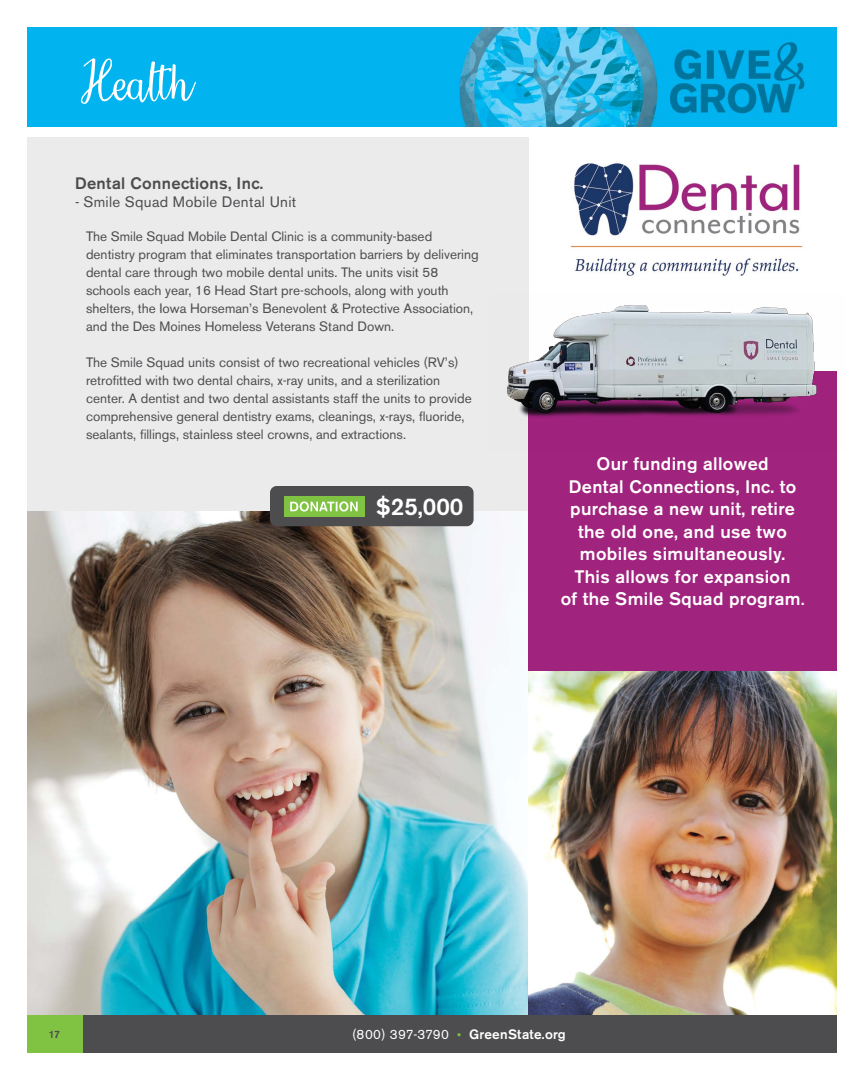
<style>
.page{position:relative;width:864px;height:1080px;background:#fff}
.page>*{position:absolute;margin:0;border:0;box-sizing:border-box;transform-origin:0 0}
.t1{font:500 24px "Akzidenz Grotesk BE";color:#fff}
.t2{font:500 18px/22.5px "Akzidenz Grotesk BE";letter-spacing:.02em;color:#fff;text-align:center}
.t3{font:500 16.5px "Akzidenz Grotesk BE";letter-spacing:.02em;color:#4d4d4f}
.t4{font:15px "Akzidenz Grotesk BE";letter-spacing:.02em;color:#4d4d4f}
.t5{font:13.5px/18px "Akzidenz Grotesk BE";color:#4d4d4f}
.t6{font:500 13.5px "Akzidenz Grotesk BE";letter-spacing:.02em;color:#fff}
.t7{font:500 10.5px "Akzidenz Grotesk BE";color:#4d4d4f}
.s1{font-size:16.5px}
.s2{font-weight:400}
.s3{font-weight:400;font-size:12px;color:#80c342}
</style>
<div class="page">
<div style="left:27px;top:127px;width:501px;height:428px;background:#ebebec"></div>
<img style="left:27px;top:511px;width:501px;height:504px">
<img style="left:528px;top:671px;width:309px;height:344px">
<div style="left:528px;top:372px;width:309px;height:299px;background:#a0237e"></div>
<img style="left:27px;top:27px;width:810px;height:100px">
<svg style="left:81px;top:58px;width:115px;height:46px"></svg>
<img style="left:570px;top:163px;width:233px;height:113px">
<img style="left:507px;top:295px;width:330px;height:122px">
<div style="left:27px;top:127px;width:810px;height:10px;background:#fff"></div>
<div style="left:270px;top:486px;width:204px;height:40px;background:#4d4d4f;border-radius:7px"></div>
<div style="left:284px;top:496px;width:80px;height:20px;background:#80c342"></div>
<svg style="left:290px;top:501px;width:68px;height:11px"></svg>
<div style="left:27px;top:1015px;width:810px;height:38px;background:#4d4d4f"></div>
<div style="left:27px;top:1015px;width:55px;height:38px;background:#80c342"></div>
<p class="t3" style="left:75px;top:173px;width:190px">Dental Connections, Inc.</p>
<p class="t4" style="left:75px;top:193px;width:223px">- Smile Squad Mobile Dental Unit</p>
<p class="t5" style="left:86px;top:228px;width:394px">The Smile Squad Mobile Dental Clinic is a community-based dentistry program that eliminates transportation barriers by delivering dental care through two mobile dental units. The units visit 58 schools each year, 16 Head Start pre-schools, along with youth shelters, the Iowa Horseman’s Benevolent &amp; Protective Association, and the Des Moines Homeless Veterans Stand Down.</p>
<p class="t5" style="left:86px;top:353px;width:387px">The Smile Squad units consist of two recreational vehicles (RV’s) retrofitted with two dental chairs, x-ray units, and a sterilization center. A dentist and two dental assistants staff the units to provide comprehensive general dentistry exams, cleanings, x-rays, fluoride, sealants, fillings, stainless steel crowns, and extractions.</p>
<h1 class="t1" style="left:376px;top:492px;width:89px">$25,000</h1>
<h2 class="t2" style="left:561px;top:452px;width:245px">Our funding allowed<br>Dental Connections, Inc. to purchase a new unit, retire the old one, and use two mobiles simultaneously.<br>This allows for expansion<br>of the Smile Squad program<span class="s1">.</span></h2>
<p class="t7" style="left:49px;top:1027px;width:13px">17</p>
<p class="t6" style="left:352px;top:1026px;width:215px"><span class="s2">(800) 397-3790</span> <span class="s3">•</span> GreenState.org</p>
</div>
